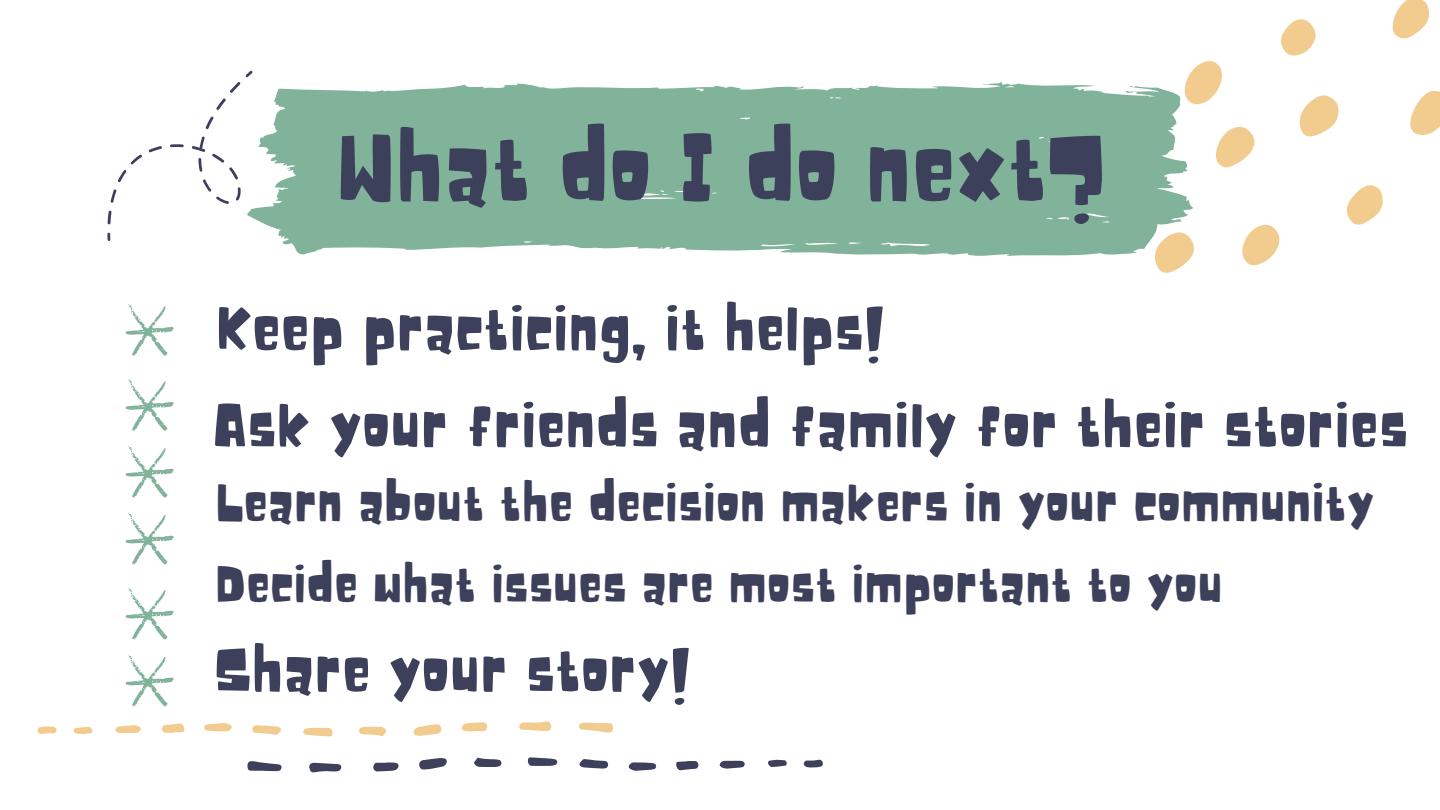
<style>
.page{position:relative;width:1440px;height:810px;background:#fff}
.page>*{position:absolute;margin:0;border:0;box-sizing:border-box;transform-origin:0 0}
.t1{font:90px "Noot";color:#3d405b}
.t2{font:59px "Noot";color:#3d405b}
.t3{font:50px "Noot";color:#3d405b}
.t4{font:49px "Noot";color:#3d405b}
</style>
<div class="page">
<svg style="left:1410px;top:90px;width:30px;height:45px"></svg>
<svg style="left:1299px;top:95px;width:40px;height:42px"></svg>
<svg style="left:1186px;top:61px;width:36px;height:44px"></svg>
<svg style="left:1216px;top:126px;width:39px;height:42px"></svg>
<svg style="left:1242px;top:224px;width:38px;height:42px"></svg>
<svg style="left:1155px;top:244px;width:39px;height:29px"></svg>
<svg style="left:1392px;top:0;width:37px;height:39px"></svg>
<svg style="left:1346px;top:185px;width:37px;height:40px"></svg>
<svg style="left:1281px;top:19px;width:35px;height:37px"></svg>
<svg style="left:247px;top:82px;width:946px;height:175px;background:#8fbaa5"></svg>
<svg style="left:107px;top:232px;width:4px;height:9px"></svg>
<svg style="left:117px;top:146px;width:45px;height:37px"></svg>
<svg style="left:110px;top:189px;width:7px;height:14px"></svg>
<svg style="left:107px;top:210px;width:5px;height:15px"></svg>
<svg style="left:170px;top:144px;width:14px;height:4px"></svg>
<svg style="left:192px;top:70px;width:61px;height:137px"></svg>
<svg style="left:579px;top:723px;width:34px;height:10px"></svg>
<svg style="left:413px;top:724px;width:29px;height:12px"></svg>
<svg style="left:519px;top:721px;width:33px;height:10px"></svg>
<svg style="left:303px;top:728px;width:30px;height:8px"></svg>
<svg style="left:252px;top:725px;width:29px;height:10px"></svg>
<svg style="left:359px;top:727px;width:28px;height:9px"></svg>
<svg style="left:462px;top:722px;width:25px;height:9px"></svg>
<svg style="left:204px;top:723px;width:28px;height:9px"></svg>
<svg style="left:162px;top:723px;width:22px;height:10px"></svg>
<svg style="left:116px;top:725px;width:25px;height:8px"></svg>
<svg style="left:37px;top:726px;width:20px;height:8px"></svg>
<svg style="left:74px;top:727px;width:19px;height:7px"></svg>
<svg style="left:247px;top:761px;width:35px;height:10px"></svg>
<svg style="left:419px;top:758px;width:28px;height:12px"></svg>
<svg style="left:309px;top:763px;width:32px;height:9px"></svg>
<svg style="left:528px;top:757px;width:29px;height:9px"></svg>
<svg style="left:579px;top:759px;width:29px;height:10px"></svg>
<svg style="left:474px;top:758px;width:28px;height:9px"></svg>
<svg style="left:373px;top:762px;width:26px;height:10px"></svg>
<svg style="left:628px;top:762px;width:28px;height:9px"></svg>
<svg style="left:676px;top:761px;width:23px;height:9px"></svg>
<svg style="left:720px;top:761px;width:25px;height:8px"></svg>
<svg style="left:804px;top:760px;width:19px;height:8px"></svg>
<svg style="left:768px;top:760px;width:19px;height:7px"></svg>
<svg style="left:125px;top:304px;width:48px;height:52px"></svg>
<svg style="left:125px;top:379px;width:48px;height:52px"></svg>
<svg style="left:125px;top:446px;width:48px;height:52px"></svg>
<svg style="left:125px;top:513px;width:48px;height:51px"></svg>
<svg style="left:125px;top:588px;width:48px;height:52px"></svg>
<svg style="left:125px;top:655px;width:48px;height:51px"></svg>
<p class="t1" style="left:335px;top:114px;width:771px">What do I do next?</p>
<p class="t2" style="left:213px;top:293px;width:673px">Keep practicing, it helps!</p>
<p class="t2" style="left:213px;top:390px;width:1196px">Ask your friends and family for their stories</p>
<h1 class="t3" style="left:213px;top:472px;width:1163px">Learn about the decision makers in your community</h1>
<p class="t4" style="left:213px;top:555px;width:1011px">Decide what issues are most important to you</p>
<h2 class="t2" style="left:213px;top:634px;width:479px">Share your story!</h2>
</div>
